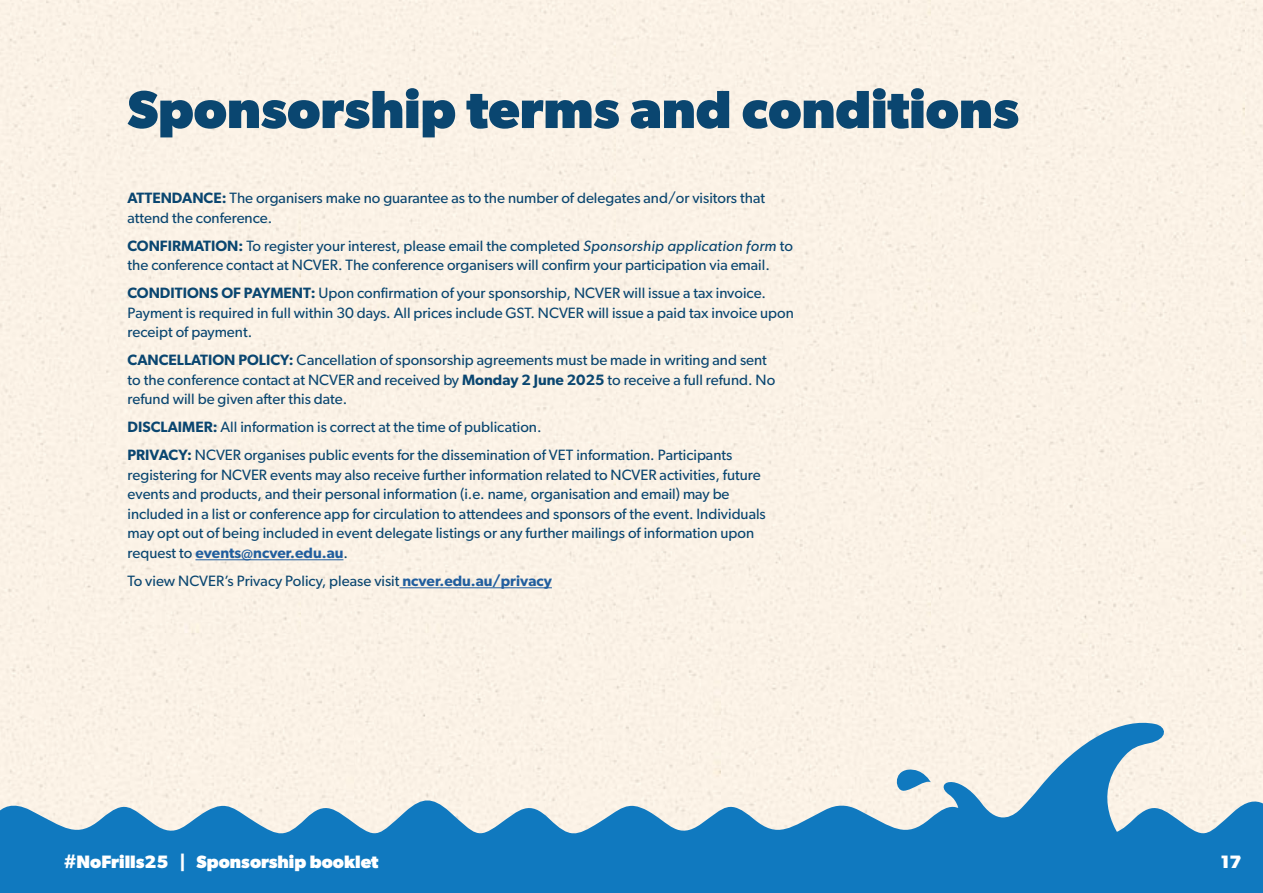
<style>
.page{position:relative;width:1263px;height:893px;background:#fff}
.page>*{position:absolute;margin:0;border:0;box-sizing:border-box;transform-origin:0 0}
.t1{font:700 53.7px "Gibson";color:#0a4670}
.t2{font:700 18px "Gibson";color:#fff}
.t3{font:15px/19.5px "Gibson";color:#0a4670}
.s1{font-weight:600}
.s2{font-style:italic}
.s3{font-weight:600;color:#215e9e}
</style>
<div class="page">
<hr style="left:195px;top:559px;width:148px;height:1px;background:#215e9e">
<hr style="left:399px;top:587px;width:153px;height:1px;background:#215e9e">
<svg style="left:0;top:789px;width:1263px;height:104px;background:#519ac9"></svg>
<svg style="left:808px;top:717px;width:361px;height:167px;background:#7fb2d1"></svg>
<h1 class="t1" style="left:128px;top:78px;width:893px">Sponsorship terms and conditions</h1>
<p class="t3" style="left:128px;top:188px;width:639px"><span class="s1">ATTENDANCE:</span> The organisers make no guarantee as to the number of delegates and/or visitors that attend the conference.</p>
<p class="t3" style="left:128px;top:236px;width:667px"><span class="s1">CONFIRMATION:</span> To register your interest, please email the completed <span class="s2">Sponsorship application form</span> to the conference contact at NCVER. The conference organisers will confirm your participation via email.</p>
<p class="t3" style="left:128px;top:283px;width:668px"><span class="s1">CONDITIONS OF PAYMENT:</span> Upon confirmation of your sponsorship, NCVER will issue a tax invoice.<br>Payment is required in full within 30 days. All prices include GST. NCVER will issue a paid tax invoice upon receipt of payment.</p>
<p class="t3" style="left:128px;top:350px;width:649px"><span class="s1">CANCELLATION POLICY:</span> Cancellation of sponsorship agreements must be made in writing and sent to the conference contact at NCVER and received by <span class="s1">Monday 2 June 2025</span> to receive a full refund. No refund will be given after this date.</p>
<p class="t3" style="left:128px;top:413px;width:606px;line-height:28px"><span class="s1">DISCLAIMER:</span> All information is correct at the time of publication.<br><span class="s1">PRIVACY:</span> NCVER organises public events for the dissemination of VET information. Participants</p>
<p class="t3" style="left:128px;top:465px;width:640px">registering for NCVER events may also receive further information related to NCVER activities, future events and products, and their personal information (i.e. name, organisation and email) may be included in a list or conference app for circulation to attendees and sponsors of the event. Individuals may opt out of being included in event delegate listings or any further mailings of information upon request to <span class="s3">events@ncver.edu.au</span>.</p>
<p class="t3" style="left:128px;top:571px;width:426px">To view NCVER’s Privacy Policy, please visit <span class="s3">ncver.edu.au/privacy</span></p>
<p class="t2" style="left:64px;top:851px;width:316px">#NoFrills25 | Sponsorship booklet</p>
<p class="t2" style="left:1220px;top:851px;width:22px">17</p>
</div>
